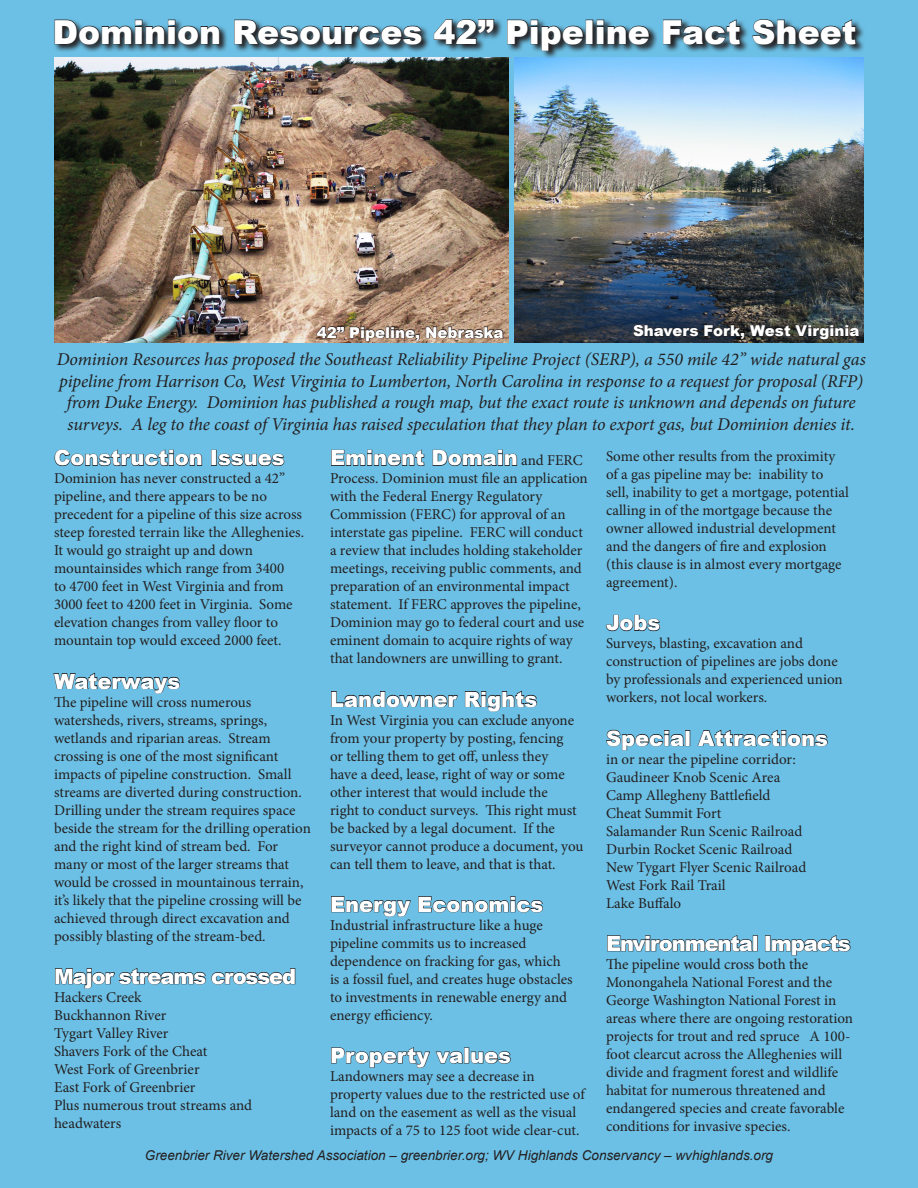
<style>
.page{position:relative;width:918px;height:1188px;background:#6cc0e5}
.page>*{position:absolute;margin:0;border:0;box-sizing:border-box;transform-origin:0 0}
.t1{font:900 33px "Arial";color:#fff}
.t2{font:900 21px "Arial";color:#fff}
.t3{font:900 21px "Arial";letter-spacing:-.05em;color:#fff}
.t4{font:italic 18px/21.6px "Minion Pro";letter-spacing:-.01em;color:#231f20;text-align:center}
.t5{font:15px/18px "Minion Pro";color:#231f20}
.t6{font:900 15px "Arial";color:#fff}
.t7{font:italic 13.5px "Arial";color:#231f20}
.s1{font-family:"Minion Pro";font-weight:400;font-size:15px;color:#231f20}
</style>
<div class="page">
<svg style="left:54px;top:449px;width:148px;height:17px"></svg>
<div style="left:211px;top:450px;width:6px;height:16px;border:1px solid #231f20"></div>
<svg style="left:218px;top:453px;width:67px;height:13px"></svg>
<svg style="left:53px;top:672px;width:127px;height:22px"></svg>
<svg style="left:55px;top:968px;width:241px;height:21px"></svg>
<svg style="left:331px;top:449px;width:94px;height:17px"></svg>
<svg style="left:432px;top:449px;width:85px;height:17px"></svg>
<svg style="left:331px;top:691px;width:127px;height:17px"></svg>
<svg style="left:465px;top:690px;width:72px;height:22px"></svg>
<svg style="left:331px;top:896px;width:80px;height:21px"></svg>
<svg style="left:418px;top:896px;width:125px;height:17px"></svg>
<svg style="left:331px;top:1047px;width:133px;height:21px"></svg>
<div style="left:464px;top:1048px;width:5px;height:15px;border:1px solid #231f20"></div>
<svg style="left:471px;top:1051px;width:40px;height:13px"></svg>
<svg style="left:606px;top:615px;width:54px;height:17px"></svg>
<svg style="left:606px;top:730px;width:78px;height:20px"></svg>
<div style="left:685px;top:730px;width:5px;height:16px;border:1px solid #231f20"></div>
<svg style="left:697px;top:729px;width:131px;height:18px"></svg>
<svg style="left:607px;top:935px;width:146px;height:17px"></svg>
<div style="left:753px;top:935px;width:5px;height:16px;border:1px solid #231f20"></div>
<div style="left:765px;top:935px;width:5px;height:16px;border:1px solid #231f20"></div>
<svg style="left:771px;top:935px;width:80px;height:21px"></svg>
<img style="left:54px;top:60px;width:454px;height:282px">
<img style="left:515px;top:60px;width:349px;height:282px">
<svg style="left:54px;top:19px;width:810px;height:41px"></svg>
<svg style="left:54px;top:19px;width:166px;height:26px"></svg>
<svg style="left:234px;top:19px;width:188px;height:26px"></svg>
<svg style="left:434px;top:19px;width:60px;height:25px"></svg>
<svg style="left:507px;top:19px;width:77px;height:32px"></svg>
<div style="left:586px;top:20px;width:7px;height:24px;border:1px solid #231f20"></div>
<svg style="left:596px;top:19px;width:54px;height:26px"></svg>
<svg style="left:663px;top:19px;width:78px;height:26px"></svg>
<svg style="left:752px;top:19px;width:104px;height:26px"></svg>
<svg style="left:316px;top:326px;width:104px;height:16px;background:#826856"></svg>
<svg style="left:426px;top:326px;width:78px;height:13px"></svg>
<svg style="left:633px;top:324px;width:227px;height:16px;background:#2a2e32"></svg>
<p class="t1" style="left:52px;top:8px;width:805px">Dominion Resources 42” Pipeline Fact Sheet</p>
<p class="t6" style="left:317px;top:321px;width:188px">42” Pipeline, Nebraska</p>
<p class="t6" style="left:633px;top:320px;width:228px">Shavers Fork, West Virginia</p>
<p class="t4" style="left:57px;top:348px;width:810px">Dominion Resources has proposed the Southeast Reliability Pipeline Project (SERP), a 550 mile 42” wide natural gas pipeline from Harrison Co, West Virginia to Lumberton, North Carolina in response to a request for proposal (RFP) from Duke Energy. Dominion has published a rough map, but the exact route is unknown and depends on future surveys. A leg to the coast of Virginia has raised speculation that they plan to export gas, but Dominion denies it.</p>
<p class="t2" style="left:54px;top:443px;width:232px">Construction Issues</p>
<p class="t5" style="left:54px;top:470px;width:252px">Dominion has never constructed a 42” pipeline, and there appears to be no precedent for a pipeline of this size across steep forested terrain like the Alleghenies.<br>It would go straight up and down mountainsides which range from 3400<br>to 4700 feet in West Virginia and from 3000 feet to 4200 feet in Virginia. Some elevation changes from valley floor to mountain top would exceed 2000 feet.</p>
<p class="t2" style="left:54px;top:666px;width:128px">Waterways</p>
<p class="t5" style="left:54px;top:693px;width:258px">The pipeline will cross numerous watersheds, rivers, streams, springs, wetlands and riparian areas. Stream crossing is one of the most significant impacts of pipeline construction. Small streams are diverted during construction.<br>Drilling under the stream requires space beside the stream for the drilling operation and the right kind of stream bed. For many or most of the larger streams that would be crossed in mountainous terrain, it’s likely that the pipeline crossing will be achieved through direct excavation and possibly blasting of the stream-bed.</p>
<p class="t3" style="left:54px;top:961px;width:244px">Major streams crossed</p>
<p class="t5" style="left:54px;top:988px;width:89px">Hackers Creek</p>
<p class="t5" style="left:54px;top:1006px;width:114px">Buckhannon River</p>
<p class="t5" style="left:54px;top:1024px;width:116px">Tygart Valley River</p>
<p class="t5" style="left:54px;top:1042px;width:155px">Shavers Fork of the Cheat</p>
<p class="t5" style="left:54px;top:1060px;width:147px">West Fork of Greenbrier</p>
<p class="t5" style="left:54px;top:1078px;width:143px">East Fork of Greenbrier</p>
<p class="t5" style="left:54px;top:1096px;width:200px">Plus numerous trout streams and headwaters</p>
<p class="t2" style="left:330px;top:443px;width:254px">Eminent Domain <span class="s1">and FERC</span></p>
<p class="t5" style="left:330px;top:470px;width:259px">Process. Dominion must file an application with the Federal Energy Regulatory Commission (FERC) for approval of an interstate gas pipeline. FERC will conduct a review that includes holding stakeholder meetings, receiving public comments, and preparation of an environmental impact statement. If FERC approves the pipeline, Dominion may go to federal court and use eminent domain to acquire rights of way that landowners are unwilling to grant.</p>
<p class="t2" style="left:330px;top:684px;width:209px">Landowner Rights</p>
<p class="t5" style="left:330px;top:711px;width:255px">In West Virginia you can exclude anyone from your property by posting, fencing<br>or telling them to get off, unless they<br>have a deed, lease, right of way or some other interest that would include the<br>right to conduct surveys. This right must be backed by a legal document. If the surveyor cannot produce a document, you can tell them to leave, and that is that.</p>
<p class="t2" style="left:330px;top:889px;width:215px">Energy Economics</p>
<p class="t5" style="left:330px;top:916px;width:244px">Industrial infrastructure like a huge pipeline commits us to increased dependence on fracking for gas, which is a fossil fuel, and creates huge obstacles to investments in renewable energy and energy efficiency.</p>
<p class="t2" style="left:330px;top:1040px;width:183px">Property values</p>
<p class="t5" style="left:330px;top:1067px;width:256px">Landowners may see a decrease in property values due to the restricted use of land on the easement as well as the visual impacts of a 75 to 125 foot wide clear-cut.</p>
<p class="t5" style="left:606px;top:447px;width:244px">Some other results from the proximity of a gas pipeline may be: inability to sell, inability to get a mortgage, potential calling in of the mortgage because the owner allowed industrial development and the dangers of fire and explosion (this clause is in almost every mortgage agreement).</p>
<p class="t2" style="left:606px;top:608px;width:56px">Jobs</p>
<p class="t5" style="left:606px;top:635px;width:238px">Surveys, blasting, excavation and construction of pipelines are jobs done by professionals and experienced union workers, not local workers.</p>
<p class="t2" style="left:606px;top:723px;width:224px">Special Attractions</p>
<p class="t5" style="left:606px;top:750px;width:191px">in or near the pipeline corridor:</p>
<p class="t5" style="left:606px;top:768px;width:176px">Gaudineer Knob Scenic Area</p>
<p class="t5" style="left:606px;top:786px;width:166px">Camp Allegheny Battlefield</p>
<p class="t5" style="left:606px;top:804px;width:117px">Cheat Summit Fort</p>
<p class="t5" style="left:606px;top:822px;width:198px">Salamander Run Scenic Railroad</p>
<p class="t5" style="left:606px;top:840px;width:188px">Durbin Rocket Scenic Railroad</p>
<p class="t5" style="left:606px;top:858px;width:202px">New Tygart Flyer Scenic Railroad</p>
<p class="t5" style="left:606px;top:876px;width:121px">West Fork Rail Trail</p>
<p class="t5" style="left:606px;top:894px;width:77px">Lake Buffalo</p>
<p class="t3" style="left:606px;top:928px;width:246px">Environmental Impacts</p>
<p class="t5" style="left:606px;top:955px;width:249px">The pipeline would cross both the Monongahela National Forest and the George Washington National Forest in areas where there are ongoing restoration projects for trout and red spruce A 100- foot clearcut across the Alleghenies will divide and fragment forest and wildlife habitat for numerous threatened and endangered species and create favorable conditions for invasive species.</p>
<p class="t7" style="left:145px;top:1148px;width:630px">Greenbrier River Watershed Association – greenbrier.org; WV Highlands Conservancy – wvhighlands.org</p>
</div>
